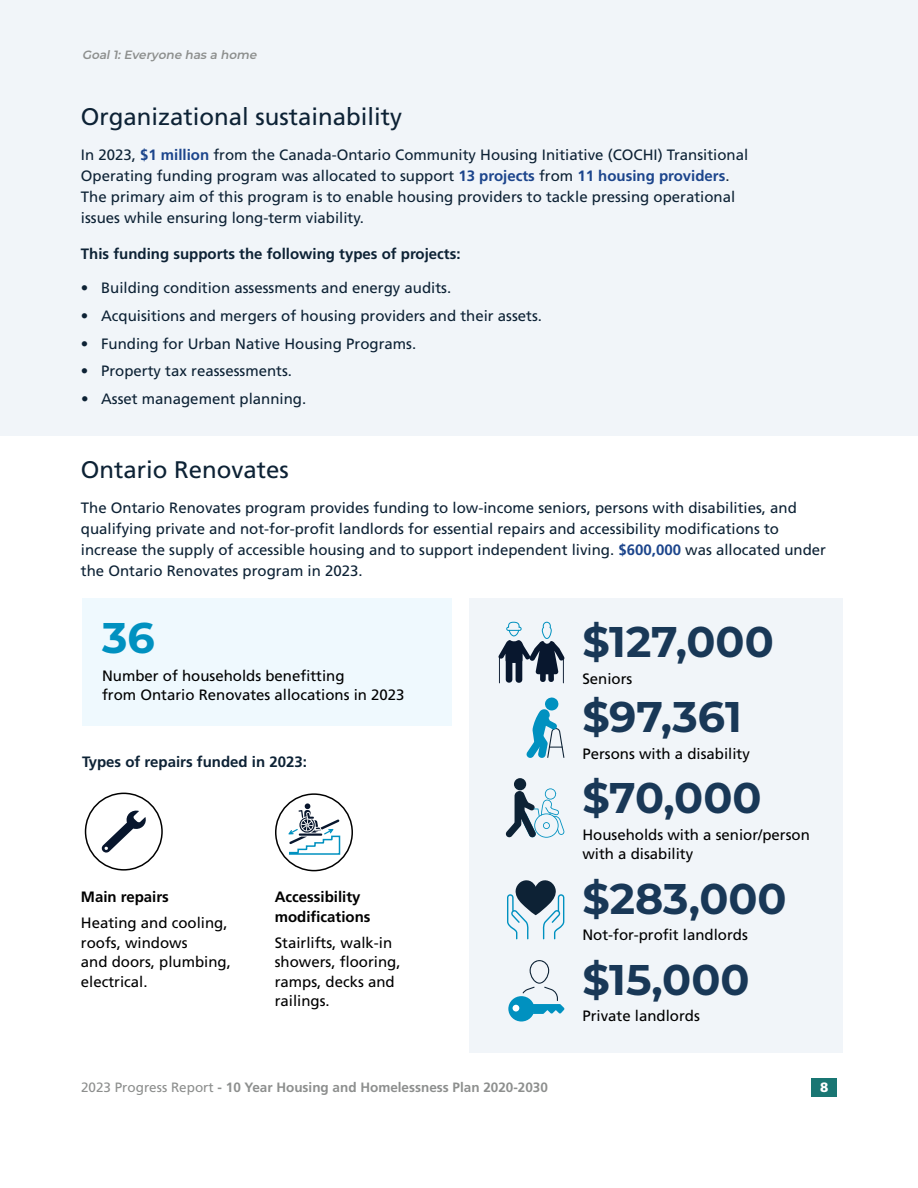
<style>
.page{position:relative;width:918px;height:1188px;background:#fff}
.page>*{position:absolute;margin:0;border:0;box-sizing:border-box;transform-origin:0 0}
.t1{font:700 42.9px "Montserrat";color:#193857}
.t2{font:700 42.9px "Montserrat";color:#0091c0}
.t3{font:24px "Frutiger LT Std";color:#0d2235}
.t4{font:15px/21px "Frutiger LT Std";color:#0d2235}
.t5{font:15px/19.5px "Frutiger LT Std";color:#000}
.t6{font:700 15px "Frutiger LT Std";color:#0d2235}
.t7{font:700 15px/19.5px "Frutiger LT Std";color:#000}
.t8{font:700 13.5px "Frutiger LT Std";color:#8d8f8e}
.t9{font:900 13.5px "Frutiger LT Std";color:#fff}
.t10{font:italic 600 12px "Montserrat";color:#8d8f8e}
.s1{font-weight:700;color:#1c458c}
.s2{font-weight:400}
</style>
<div class="page">
<div style="left:0;top:0;width:917px;height:436px;background:#f1f5f9"></div>
<div style="left:470px;top:598px;width:373px;height:455px;background:#f1f5f9"></div>
<div style="left:82px;top:598px;width:370px;height:128px;background:#eff9fe"></div>
<div style="left:514px;top:778px;width:12px;height:12px;background:#0d2235;border-radius:50%"></div>
<svg style="left:506px;top:788px;width:59px;height:50px"></svg>
<svg style="left:526px;top:697px;width:38px;height:61px"></svg>
<svg style="left:507px;top:880px;width:57px;height:59px"></svg>
<svg style="left:508px;top:960px;width:57px;height:62px"></svg>
<div style="left:513px;top:1005px;width:6px;height:7px;background:#fff;border-radius:50%"></div>
<svg style="left:499px;top:621px;width:65px;height:62px"></svg>
<svg style="left:101px;top:810px;width:45px;height:43px"></svg>
<div style="left:85px;top:793px;width:78px;height:78px;border:2px solid #000;border-radius:50%"></div>
<svg style="left:288px;top:803px;width:53px;height:52px"></svg>
<div style="left:275px;top:793px;width:78px;height:78px;border:2px solid #000;border-radius:50%"></div>
<div style="left:811px;top:1078px;width:26px;height:18px;background:#197673"></div>
<p class="t10" style="left:82px;top:46px;width:179px">Goal1:Everyone has a home</p>
<h4 class="t3" style="left:81px;top:103px;width:323px">Organizational sustainability</h4>
<p class="t4" style="left:81px;top:144px;width:669px">In 2023, <span class="s1">$1 million</span> from the Canada-Ontario Community Housing Initiative (COCHI) Transitional Operating funding program was allocated to support <span class="s1">13 projects</span> from <span class="s1">11 housing providers</span>.<br>The primary aim of this program is to enable housing providers to tackle pressing operational issues while ensuring long-term viability.</p>
<h5 class="t6" style="left:81px;top:245px;width:381px">This funding supports the following types of projects:</h5>
<p class="t4" style="left:81px;top:278px;width:372px">• Building condition assessments and energy audits.</p>
<p class="t4" style="left:81px;top:305px;width:463px">• Acquisitions and mergers of housing providers and their assets.</p>
<p class="t4" style="left:81px;top:333px;width:337px">• Funding for Urban Native Housing Programs.</p>
<p class="t4" style="left:81px;top:361px;width:213px">• Property tax reassessments.</p>
<p class="t4" style="left:81px;top:389px;width:227px">• Asset management planning.</p>
<h4 class="t3" style="left:81px;top:456px;width:210px">Ontario Renovates</h4>
<p class="t4" style="left:81px;top:497px;width:747px">The Ontario Renovates program provides funding to low-income seniors, persons with disabilities, and qualifying private and not-for-profit landlords for essential repairs and accessibility modifications to increase the supply of accessible housing and to support independent living. <span class="s1">$600,000</span> was allocated under the Ontario Renovates program in 2023.</p>
<p class="t2" style="left:102px;top:607px;width:54px">36</p>
<p class="t5" style="left:102px;top:666px;width:304px">Number of households benefitting<br>from Ontario Renovates allocations in 2023</p>
<h5 class="t6" style="left:82px;top:753px;width:226px">Types of repairs funded in 2023:</h5>
<p class="t7" style="left:81px;top:887px;width:90px">Main repairs</p>
<p class="t5" style="left:81px;top:913px;width:152px">Heating and cooling, roofs, windows<br>and doors, plumbing, electrical.</p>
<p class="t7" style="left:275px;top:887px;width:97px">Accessibility modifications</p>
<p class="t5" style="left:275px;top:933px;width:127px">Stairlifts, walk-in showers, flooring, ramps, decks and railings.</p>
<p class="t1" style="left:582px;top:611px;width:193px">$127,000</p>
<p class="t5" style="left:582px;top:669px;width:52px">Seniors</p>
<p class="t1" style="left:582px;top:686px;width:161px">$97,361</p>
<p class="t5" style="left:582px;top:744px;width:169px">Persons with a disability</p>
<p class="t1" style="left:582px;top:767px;width:181px">$70,000</p>
<p class="t5" style="left:582px;top:825px;width:229px">Households with a senior/person with a disability</p>
<p class="t1" style="left:582px;top:868px;width:206px">$283,000</p>
<p class="t5" style="left:582px;top:925px;width:167px">Not-for-profit landlords</p>
<p class="t1" style="left:582px;top:949px;width:169px">$15,000</p>
<p class="t5" style="left:582px;top:1006px;width:119px">Private landlords</p>
<p class="t8" style="left:81px;top:1079px;width:468px"><span class="s2">2023 Progress Report</span> - 10 Year Housing and Homelessness Plan 2020-2030</p>
<p class="t9" style="left:820px;top:1079px;width:10px">8</p>
</div>
